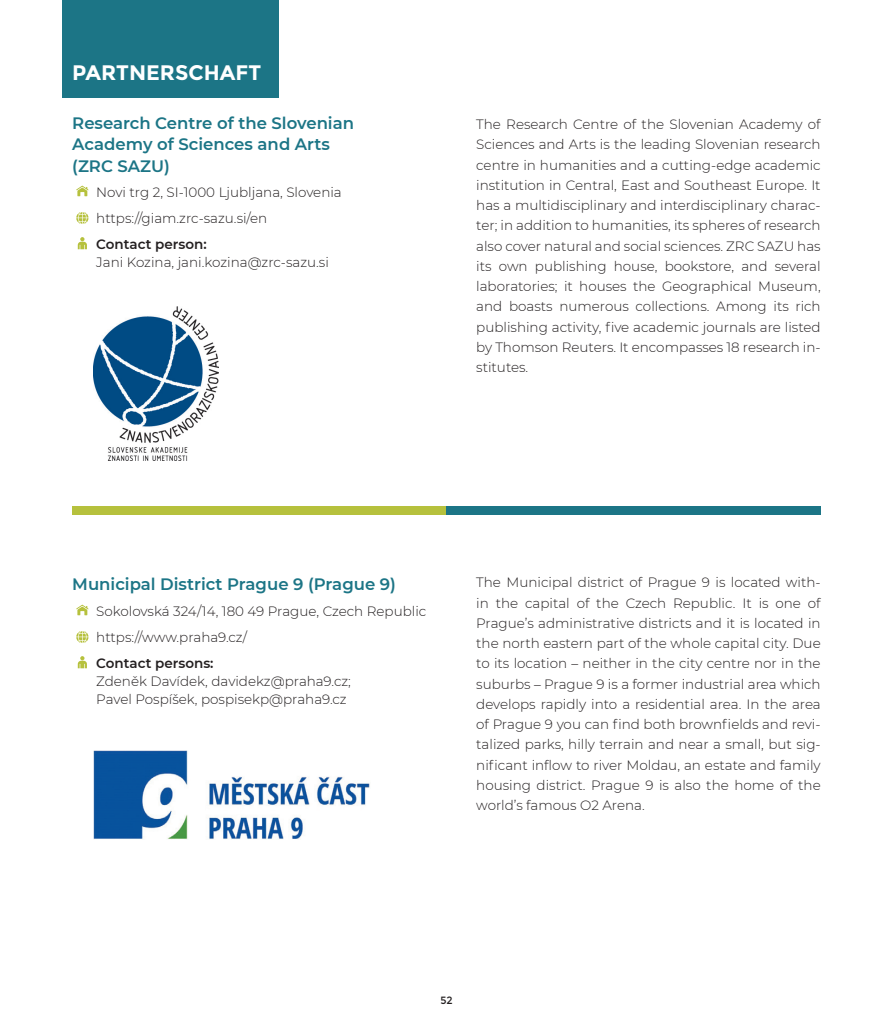
<style>
.page{position:relative;width:893px;height:1021px;background:#fff}
.page>*{position:absolute;margin:0;border:0;box-sizing:border-box;transform-origin:0 0}
.t1{font:700 21px "Montserrat";color:#fff}
.t2{font:600 16.5px/21.5px "Montserrat";color:#1c7586}
.t3{font:300 13.5px/20.2px "Montserrat";color:#231f20}
.t4{font:600 13.5px "Montserrat";color:#231f20}
.t5{font:10.5px "Montserrat";color:#231f20}
</style>
<div class="page">
<div style="left:62px;top:0;width:217px;height:98px;background:#1c7586"></div>
<img style="left:94px;top:306px;width:125px;height:154px">
<img style="left:94px;top:750px;width:276px;height:89px">
<div style="left:72px;top:506px;width:374px;height:8px;background:#b6c13d"></div>
<div style="left:446px;top:506px;width:375px;height:8px;background:#1c7586"></div>
<svg style="left:78px;top:237px;width:9px;height:12px"></svg>
<svg style="left:76px;top:212px;width:12px;height:12px"></svg>
<svg style="left:76px;top:186px;width:13px;height:10px"></svg>
<svg style="left:78px;top:656px;width:9px;height:12px"></svg>
<svg style="left:76px;top:631px;width:12px;height:12px"></svg>
<svg style="left:76px;top:604px;width:13px;height:11px"></svg>
<h1 class="t1" style="left:72px;top:60px;width:187px">PARTNERScHaft</h1>
<p class="t2" style="left:72px;top:111px;width:283px">Research Centre of the Slovenian<br>Academy of Sciences and Arts (ZRC SAZU)</p>
<p class="t3" style="left:96px;top:179px;width:247px;line-height:26px">Novi trg 2, SI-1000 Ljubljana, Slovenia https://giam.zrc-sazu.si/en</p>
<p class="t4" style="left:96px;top:235px;width:112px">Contact person:</p>
<p class="t3" style="left:96px;top:252px;width:234px">Jani Kozina, jani.kozina@zrc-sazu.si</p>
<p class="t3" style="left:476px;top:114px;width:346px;text-align:justify">The Research Centre of the Slovenian Academy of Sciences and Arts is the leading Slovenian research centre in humanities and a cutting-edge academic institution in Central, East and Southeast Europe. It has a multidisciplinary and interdisciplinary charac&shy;ter; in addition to humanities, its spheres of research also cover natural and social sciences. ZRC SAZU has its own publishing house, bookstore, and several laboratories; it houses the Geographical Museum, and boasts numerous collections. Among its rich publishing activity, five academic journals are listed by Thomson Reuters. It encompasses 18 research in&shy;stitutes.</p>
<p class="t2" style="left:72px;top:573px;width:325px">Municipal District Prague 9 (Prague 9)</p>
<p class="t3" style="left:96px;top:598px;width:332px;line-height:26px">Sokolovská 324/14, 180 49 Prague, Czech Republic https://www.praha9.cz/</p>
<p class="t4" style="left:96px;top:653px;width:119px">Contact persons:</p>
<p class="t3" style="left:96px;top:671px;width:256px;line-height:18px">Zdeněk Davídek, davidekz@praha9.cz;<br>Pavel Pospíšek, pospisekp@praha9.cz</p>
<p class="t3" style="left:476px;top:572px;width:346px;text-align:justify">The Municipal district of Prague 9 is located with&shy;in the capital of the Czech Republic. It is one of Prague’s administrative districts and it is located in the north eastern part of the whole capital city. Due to its location – neither in the city centre nor in the suburbs – Prague 9 is a former industrial area which develops rapidly into a residential area. In the area of Prague 9 you can find both brownfields and revi&shy;talized parks, hilly terrain and near a small, but sig&shy;nificant inflow to river Moldau, an estate and family housing district. Prague 9 is also the home of the world’s famous O2 Arena.</p>
<p class="t5" style="left:440px;top:994px;width:14px">52</p>
</div>
